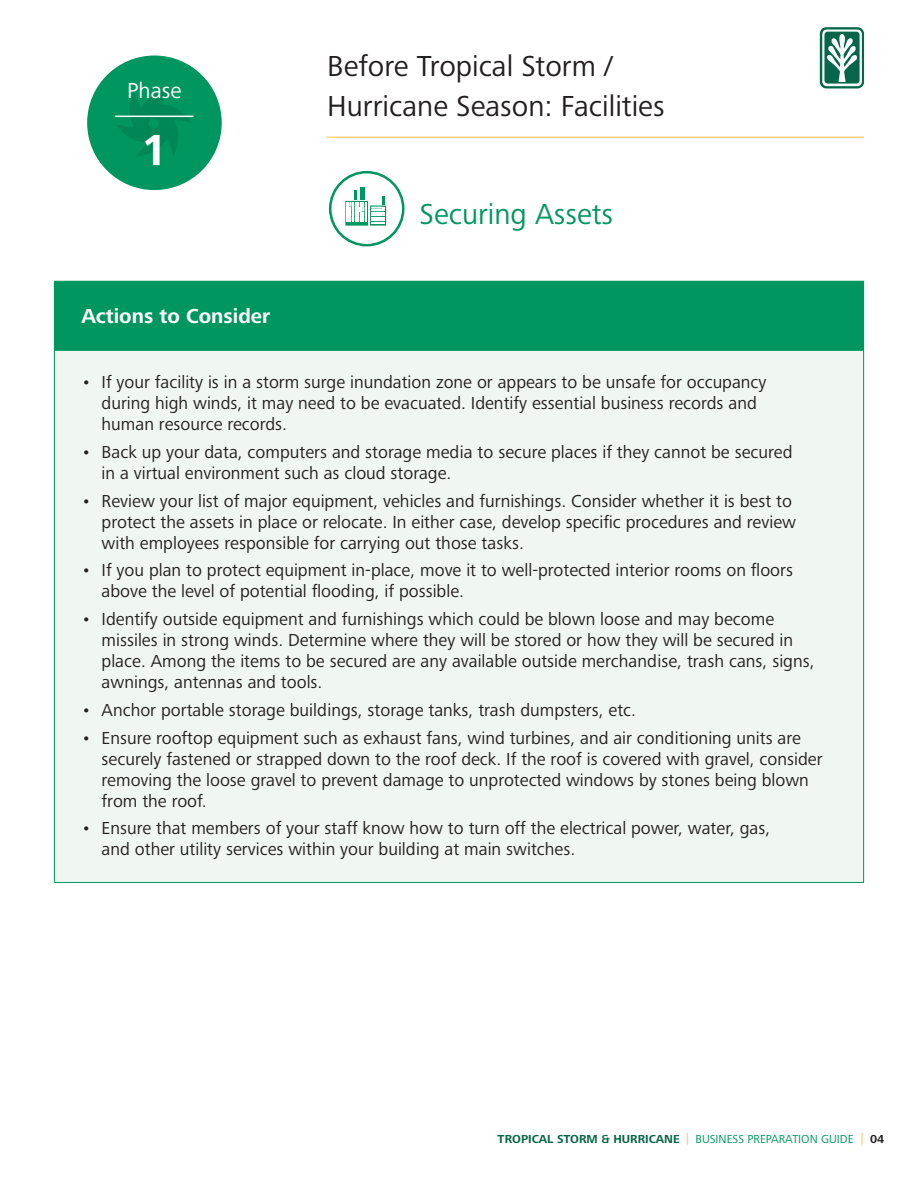
<style>
.page{position:relative;width:918px;height:1188px;background:#fff}
.page>*{position:absolute;margin:0;border:0;box-sizing:border-box;transform-origin:0 0}
.t1{font:700 45px "Frutiger Next Pro";color:#fff}
.t2{font:30px/40.5px "Frutiger Next Pro";color:#231f20}
.t3{font:30px "Frutiger Next Pro";color:#00965f}
.t4{font:22.5px "Frutiger Next Pro";color:#fff}
.t5{font:700 21px "Frutiger Next Pro";color:#fff}
.Bullets{font:18px/21px "Frutiger Next Pro";color:#231f20}
.t6{font:12px "Frutiger Next Pro";color:#00965f}
.t7{font:700 12px "Frutiger Next Pro";color:#231f20}
.s1{font-weight:700;color:#096547}
.s2{color:#febf3e}
.s3{font-weight:400;color:#febf3e}
</style>
<div class="page">
<div style="left:86px;top:55px;width:136px;height:136px;background:#00965f;border-radius:50%"></div>
<svg style="left:115px;top:90px;width:78px;height:67px"></svg>
<div style="left:54px;top:281px;width:810px;height:69px;background:#00965f"></div>
<div style="left:54px;top:350px;width:810px;height:532px;background:#f0f7f3"></div>
<hr style="left:54px;top:350px;width:810px;height:1px;background:#00965f">
<hr style="left:54px;top:351px;width:1px;height:531px;background:#00965f">
<hr style="left:863px;top:351px;width:1px;height:531px;background:#00965f">
<hr style="left:54px;top:882px;width:810px;height:1px;background:#00965f">
<hr style="left:115px;top:116px;width:79px;height:1px;background:#fff">
<svg style="left:820px;top:27px;width:44px;height:61px"></svg>
<hr style="left:327px;top:137px;width:537px;height:1px;background:#febf3e">
<svg style="left:345px;top:188px;width:41px;height:38px"></svg>
<div style="left:329px;top:171px;width:76px;height:75px;border:3px solid #00965f;border-radius:50%"></div>
<p class="t4" style="left:127px;top:77px;width:56px">Phase</p>
<p class="t1" style="left:141px;top:124px;width:28px">1</p>
<p class="t5" style="left:81px;top:304px;width:190px">Actions to Consider</p>
<p class="t2" style="left:327px;top:45px;width:339px">Before Tropical Storm /<br>Hurricane Season: Facilities</p>
<p class="t3" style="left:420px;top:197px;width:195px">Securing Assets</p>
<p class="Bullets" style="left:102px;top:372px;width:667px;text-indent:-20px">• If your facility is in a storm surge inundation zone or appears to be unsafe for occupancy during high winds, it may need to be evacuated. Identify essential business records and human resource records.</p>
<p class="Bullets" style="left:102px;top:441px;width:692px;text-indent:-20px">• Back up your data, computers and storage media to secure places if they cannot be secured in a virtual environment such as cloud storage.</p>
<p class="Bullets" style="left:102px;top:490px;width:696px;text-indent:-20px">• Review your list of major equipment, vehicles and furnishings. Consider whether it is best to protect the assets in place or relocate. In either case, develop specific procedures and review with employees responsible for carrying out those tasks.</p>
<p class="Bullets" style="left:102px;top:560px;width:693px;text-indent:-20px">• If you plan to protect equipment in-place, move it to well-protected interior rooms on floors above the level of potential flooding, if possible.</p>
<p class="Bullets" style="left:102px;top:609px;width:715px;text-indent:-20px">• Identify outside equipment and furnishings which could be blown loose and may become missiles in strong winds. Determine where they will be stored or how they will be secured in place. Among the items to be secured are any available outside merchandise, trash cans, signs, awnings, antennas and tools.</p>
<p class="Bullets" style="left:81px;top:699px;width:556px">• Anchor portable storage buildings, storage tanks, trash dumpsters, etc.</p>
<p class="Bullets" style="left:102px;top:727px;width:722px;text-indent:-20px">• Ensure rooftop equipment such as exhaust fans, wind turbines, and air conditioning units are securely fastened or strapped down to the roof deck. If the roof is covered with gravel, consider removing the loose gravel to prevent damage to unprotected windows by stones being blown from the roof.</p>
<p class="Bullets" style="left:102px;top:818px;width:670px;text-indent:-20px">• Ensure that members of your staff know how to turn off the electrical power, water, gas, and other utility services within your building at main switches.</p>
<p class="t6" style="left:498px;top:1132px;width:357px"><span class="s1">TROPICAL STORM &amp; HURRICANE</span> <span class="s2">|</span> BUSINESS PREPARATION GUIDE</p>
<p class="t7" style="left:861px;top:1132px;width:25px"><span class="s3">|</span> 04</p>
</div>
